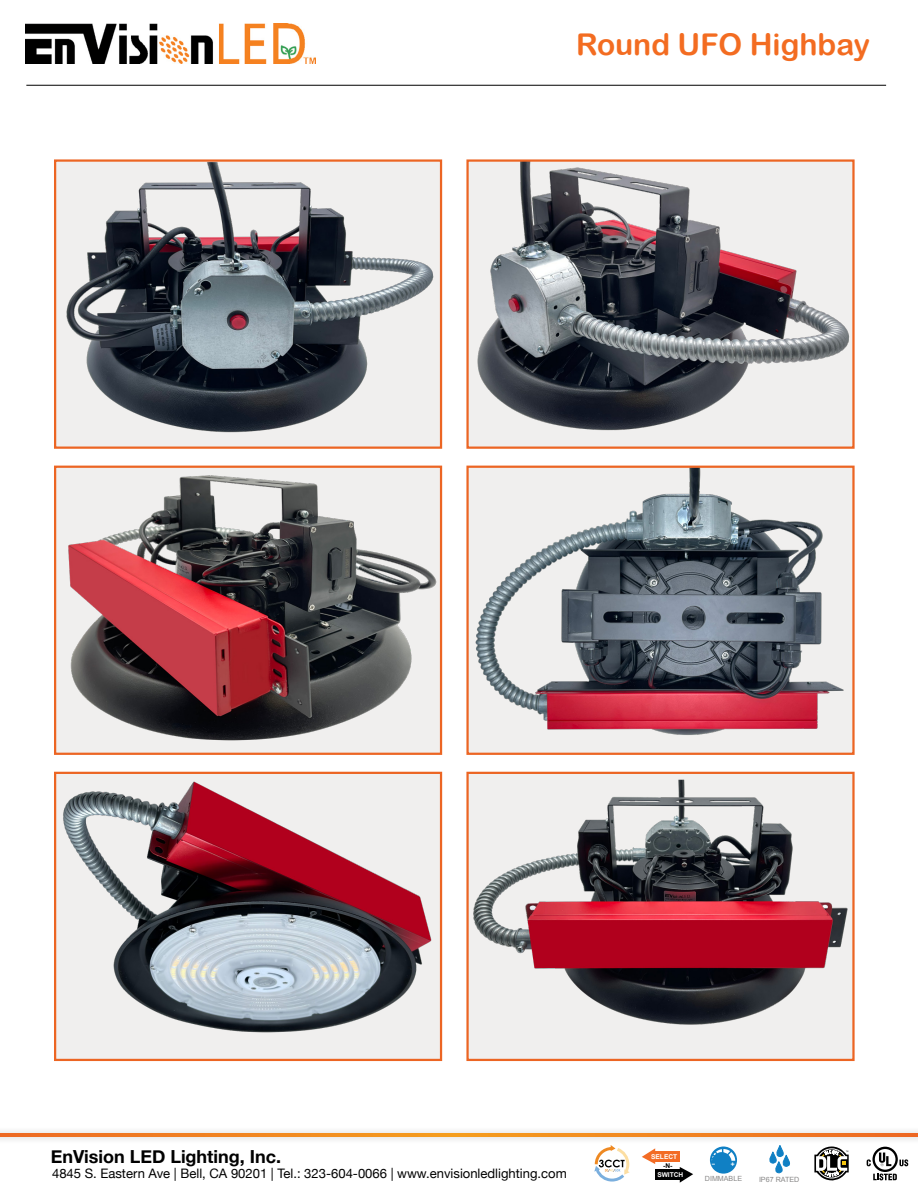
<style>
.page{position:relative;width:918px;height:1188px;background:#fff}
.page>*{position:absolute;margin:0;border:0;box-sizing:border-box;transform-origin:0 0}
.t1{font:30px "Arial Rounded MT Bold";color:#f36c21}
.t2{font:700 18px "Helvetica Neue";color:#000}
.t3{font:13.05px "Helvetica Neue";color:#000}
.t4{font:7.35px "Impact";color:#fff}
.t5{font:7.2px "Arial";color:#888787}
.t6{font:7.05px "Arial";color:#888787}
.t7{font:700 6.6px "Arial";color:#fff}
.t8{font:700 6.6px "Arial";color:#000101}
.t9{font:5.7px "Impact";color:#fff;scale:2.04 1}
</style>
<div class="page">
<hr style="left:26px;top:85px;width:860px;height:1px;background:#000">
<img style="left:26px;top:24px;width:290px;height:39px">
<svg style="left:769px;top:1145px;width:21px;height:28px"></svg>
<svg style="left:867px;top:1147px;width:41px;height:33px"></svg>
<svg style="left:814px;top:1146px;width:35px;height:35px"></svg>
<div style="left:710px;top:1147px;width:27px;height:27px;background:#1080c4;border-radius:50%"></div>
<svg style="left:709px;top:1147px;width:26px;height:14px"></svg>
<svg style="left:594px;top:1145px;width:36px;height:37px"></svg>
<div style="left:652px;top:1151px;width:28px;height:11px;background:#f36c25"></div>
<svg style="left:642px;top:1148px;width:13px;height:16px"></svg>
<div style="left:655px;top:1169px;width:28px;height:11px;background:#000101"></div>
<svg style="left:680px;top:1167px;width:13px;height:16px"></svg>
<div style="left:0;top:1126px;width:918px;height:18px;background:#000;opacity:.28"></div>
<svg style="left:0;top:1134px;width:918px;height:3px;background:#f08320"></svg>
<img style="left:57px;top:162px;width:382px;height:284px">
<div style="left:54px;top:159px;width:388px;height:290px;border:2px solid #ec6523"></div>
<img style="left:57px;top:469px;width:382px;height:283px">
<div style="left:54px;top:466px;width:388px;height:289px;border:2px solid #ec6523"></div>
<div style="left:55px;top:773px;width:386px;height:287px;background:#f0efee"></div>
<img style="left:63px;top:781px;width:369px;height:252px">
<div style="left:54px;top:772px;width:388px;height:289px;border:2px solid #ec6523"></div>
<img style="left:469px;top:162px;width:383px;height:280px">
<div style="left:466px;top:159px;width:389px;height:290px;border:2px solid #ec6523"></div>
<img style="left:469px;top:469px;width:383px;height:283px">
<div style="left:466px;top:466px;width:389px;height:289px;border:2px solid #ec6523"></div>
<div style="left:468px;top:773px;width:385px;height:287px;background:#f0efee"></div>
<img style="left:473px;top:779px;width:375px;height:246px">
<div style="left:466px;top:772px;width:389px;height:289px;border:2px solid #ec6523"></div>
<h1 class="t1" style="left:576px;top:26px;width:295px">Round UFO Highbay</h1>
<h2 class="t2" style="left:51px;top:1142px;width:232px">EnVision LED Lighting, Inc.</h2>
<p class="t3" style="left:52px;top:1164px;width:516px">4845 S. Eastern Ave | Bell, CA 90201 | Tel.: 323-604-0066 | www.envisionledlighting.com</p>
<p class="t7" style="left:651px;top:1152px;width:28px">SELECT</p>
<p class="t7" style="left:657px;top:1170px;width:28px">SWITCH</p>
<p class="t8" style="left:663px;top:1161px;width:11px">N- -</p>
<p class="t9" style="left:712px;top:1159px;width:3px">-</p>
<p class="t4" style="left:731px;top:1158px;width:5px">+</p>
<p class="t6" style="left:705px;top:1174px;width:39px">DIMMABLE</p>
<p class="t5" style="left:759px;top:1174px;width:42px">IP67 RATED</p>
</div>
